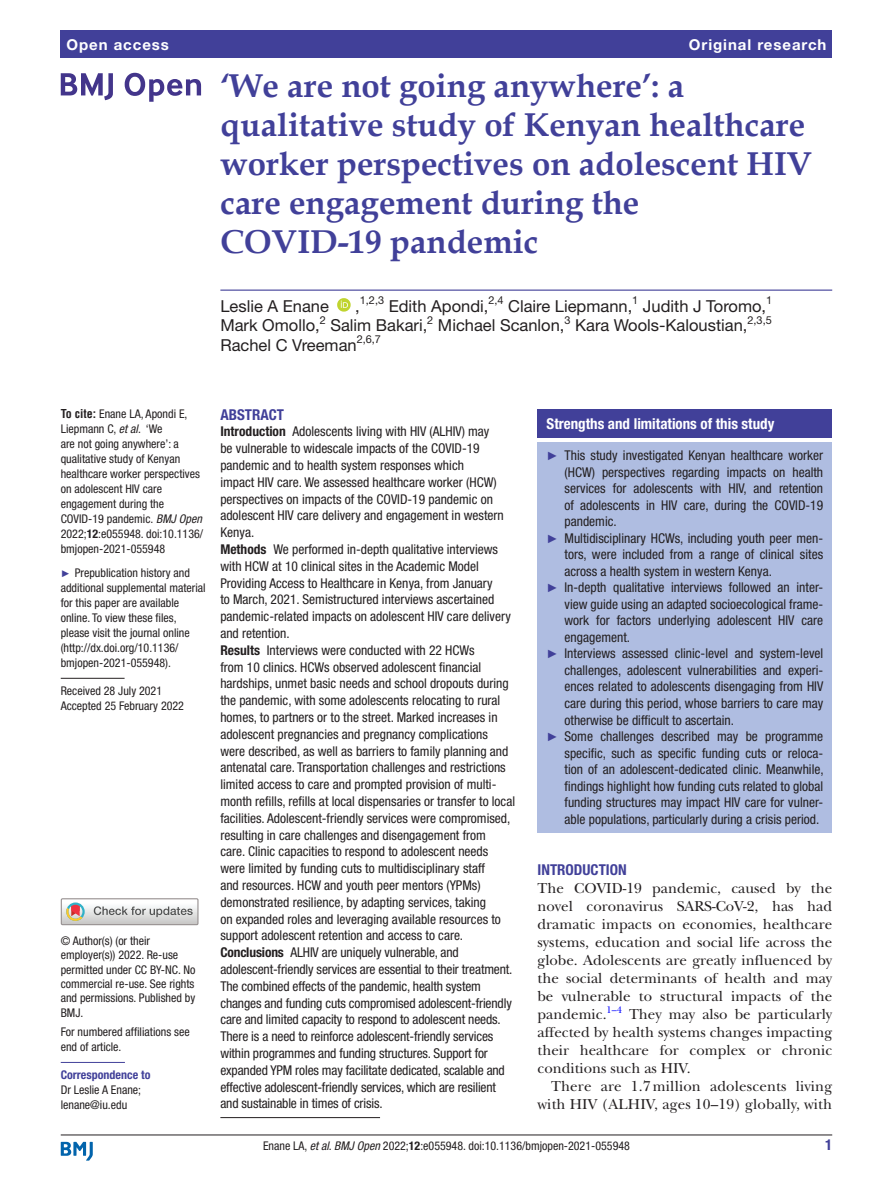
<style>
.page{position:relative;width:893px;height:1191px;background:#fff}
.page>*{position:absolute;margin:0;border:0;box-sizing:border-box;transform-origin:0 0}
.t1{font:700 33px/39px "Book Antiqua";color:#414099}
.t2{font:16.5px "Helvetica Neue LT Std";color:#231f20}
.t3{font:15px/18px "New Baskerville";color:#231f20;text-align:justify}
.t4{font:700 condensed 15px "Helvetica Neue LT Std";color:#fff}
.t5{font:700 15px "Helvetica Neue LT Std";letter-spacing:.065em;color:#fff}
.t6{font:700 condensed 15px "Helvetica Neue LT Std";color:#414099}
.t7{font:condensed 13.5px/16.8px "Helvetica Neue LT Std";color:#231f20}
.t8{font:condensed 12px/15px "Helvetica Neue LT Std";color:#231f20}
.t9{font:700 condensed 12px "Helvetica Neue LT Std";color:#414099}
.t10{font:10.95px "Helvetica Neue LT Std";color:#231f20}
.s1{font-family:"Helvetica LT Std";font-weight:700}
.s2{font-style:italic}
.s3{font-weight:700}
.s4{font-family:"Arial";font-stretch:normal;font-size:9.75px;color:#414099}
.s5{font-family:"Arial";font-stretch:normal;font-size:12px;color:#414099}
</style>
<div class="page">
<hr style="left:61px;top:1134px;width:771px;height:1px;background:#231f20">
<svg style="left:61px;top:1141px;width:32px;height:19px"></svg>
<div style="left:61px;top:31px;width:771px;height:27px;background:#414099"></div>
<hr style="left:220px;top:289px;width:612px;height:2px;background:#414099">
<svg style="left:337px;top:298px;width:14px;height:14px"></svg>
<hr style="left:61px;top:678px;width:64px;height:1px;background:#231f20">
<hr style="left:61px;top:1062px;width:64px;height:1px;background:#414099">
<svg style="left:61px;top:73px;width:52px;height:27px"></svg>
<svg style="left:125px;top:73px;width:76px;height:29px"></svg>
<div style="left:61px;top:898px;width:138px;height:27px;border:1px solid #969090"></div>
<svg style="left:61px;top:898px;width:137px;height:26px"></svg>
<hr style="left:220px;top:1117px;width:160px;height:1px;background:#231f20">
<div style="left:538px;top:409px;width:294px;height:29px;background:#414099"></div>
<div style="left:538px;top:442px;width:294px;height:390px;background:#afbde1"></div>
<p class="t5" style="left:66px;top:35px;width:104px">Open access</p>
<p class="t5" style="left:689px;top:35px;width:139px">Original research</p>
<h1 class="t1" style="left:220px;top:66px;width:594px">‘We are not going anywhere’: a qualitative study of Kenyan healthcare worker perspectives on adolescent HIV care engagement during the<br>COVID-19 pandemic</h1>
<p class="t2" style="left:220px;top:296px;width:110px">Leslie A Enane</p>
<p class="t2" style="left:355px;top:296px;width:6px">,</p>
<p class="t10" style="left:360px;top:294px;width:26px">1,2,3</p>
<p class="t2" style="left:389px;top:296px;width:101px">Edith Apondi,</p>
<p class="t10" style="left:488px;top:294px;width:17px">2,4</p>
<p class="t2" style="left:508px;top:296px;width:126px">Claire Liepmann,</p>
<p class="t10" style="left:632px;top:294px;width:8px">1</p>
<p class="t2" style="left:643px;top:296px;width:125px">Judith J Toromo,</p>
<p class="t10" style="left:766px;top:294px;width:8px">1</p>
<p class="t2" style="left:220px;top:315px;width:101px">Mark Omollo,</p>
<p class="t10" style="left:320px;top:313px;width:8px">2</p>
<p class="t2" style="left:330px;top:315px;width:98px">Salim Bakari,</p>
<p class="t10" style="left:427px;top:313px;width:8px">2</p>
<p class="t2" style="left:438px;top:315px;width:128px">Michael Scanlon,</p>
<p class="t10" style="left:564px;top:313px;width:8px">3</p>
<p class="t2" style="left:575px;top:315px;width:174px">Kara Wools-Kaloustian,</p>
<p class="t10" style="left:747px;top:313px;width:26px">2,3,5</p>
<p class="t2" style="left:220px;top:335px;width:138px">Rachel C Vreeman</p>
<p class="t10" style="left:357px;top:333px;width:26px">2,6,7</p>
<p class="t8" style="left:61px;top:406px;width:144px"><span class="s1">To cite:</span> Enane LA, Apondi E,<br>Liepmann C, <span class="s2">et al</span>. ‘We<br>are not going anywhere’: a qualitative study of Kenyan healthcare worker perspectives on adolescent HIV care engagement during the<br>COVID-19 pandemic. <span class="s2">BMJ Open<br></span>2022;<span class="s3">12</span>:e055948. doi:10.1136/ bmjopen-2021-055948</p>
<p class="t8" style="left:61px;top:565px;width:146px"><span class="s4">►</span> Prepublication history and additional supplemental material for this paper are available online. To view these files, please visit the journal online (http://dx.doi.org/10.1136/ bmjopen-2021-055948).</p>
<p class="t8" style="left:61px;top:683px;width:125px">Received 28 July 2021<br>Accepted 25 February 2022</p>
<p class="t8" style="left:61px;top:933px;width:136px;line-height:14.4px">© Author(s) (or their employer(s)) 2022. Re-use permitted under CC BY-NC. No commercial re-use. See rights and permissions. Published by<br>BMJ.</p>
<p class="t8" style="left:61px;top:1024px;width:130px">For numbered affiliations see end of article.</p>
<p class="t9" style="left:61px;top:1067px;width:91px">Correspondence to</p>
<p class="t8" style="left:61px;top:1082px;width:82px">Dr Leslie A Enane; lenane@iu.edu</p>
<p class="t6" style="left:220px;top:405px;width:65px">ABSTRACT</p>
<p class="t7" style="left:220px;top:423px;width:296px"><span class="s3">Introduction</span> Adolescents living with HIV (ALHIV) may<br>be vulnerable to widescale impacts of the COVID-19 pandemic and to health system responses which<br>impact HIV care. We assessed healthcare worker (HCW) perspectives on impacts of the COVID-19 pandemic on adolescent HIV care delivery and engagement in western Kenya.<br><span class="s3">Methods</span> We performed in-depth qualitative interviews with HCW at 10 clinical sites in the Academic Model Providing Access to Healthcare in Kenya, from January<br>to March, 2021. Semistructured interviews ascertained pandemic-related impacts on adolescent HIV care delivery and retention.<br><span class="s3">Results</span> Interviews were conducted with 22 HCWs<br>from 10 clinics. HCWs observed adolescent financial hardships, unmet basic needs and school dropouts during the pandemic, with some adolescents relocating to rural homes, to partners or to the street. Marked increases in adolescent pregnancies and pregnancy complications were described, as well as barriers to family planning and antenatal care. Transportation challenges and restrictions limited access to care and prompted provision of multi&shy;month refills, refills at local dispensaries or transfer to local facilities. Adolescent-friendly services were compromised, resulting in care challenges and disengagement from<br>care. Clinic capacities to respond to adolescent needs were limited by funding cuts to multidisciplinary staff<br>and resources. HCW and youth peer mentors (YPMs) demonstrated resilience, by adapting services, taking<br>on expanded roles and leveraging available resources to support adolescent retention and access to care.<br><span class="s3">Conclusions</span> ALHIV are uniquely vulnerable, and adolescent-friendly services are essential to their treatment.<br>The combined effects of the pandemic, health system changes and funding cuts compromised adolescent-friendly care and limited capacity to respond to adolescent needs.<br>There is a need to reinforce adolescent-friendly services within programmes and funding structures. Support for expanded YPM roles may facilitate dedicated, scalable and effective adolescent-friendly services, which are resilient and sustainable in times of crisis.</p>
<p class="t4" style="left:547px;top:414px;width:229px">Strengths and limitations of this study</p>
<p class="t7" style="left:547px;top:447px;width:278px"><span class="s5">►</span> This study investigated Kenyan healthcare worker</p>
<p class="t7" style="left:565px;top:463px;width:260px">(HCW) perspectives regarding impacts on health</p>
<p class="t7" style="left:565px;top:480px;width:260px">services for adolescents with HIV, and retention</p>
<p class="t7" style="left:565px;top:496px;width:260px">of adolescents in HIV care, during the COVID-19</p>
<p class="t7" style="left:565px;top:513px;width:54px">pandemic.</p>
<p class="t7" style="left:547px;top:529px;width:278px"><span class="s5">►</span> Multidisciplinary HCWs, including youth peer men-</p>
<p class="t7" style="left:565px;top:546px;width:260px">tors, were included from a range of clinical sites</p>
<p class="t7" style="left:565px;top:562px;width:209px">across a health system in western Kenya.</p>
<p class="t7" style="left:547px;top:579px;width:278px"><span class="s5">►</span> In-depth qualitative interviews followed an inter-</p>
<p class="t7" style="left:565px;top:595px;width:260px">view guide using an adapted socioecological frame-</p>
<p class="t7" style="left:565px;top:612px;width:260px">work for factors underlying adolescent HIV care</p>
<p class="t7" style="left:565px;top:628px;width:67px">engagement.</p>
<p class="t7" style="left:547px;top:645px;width:278px"><span class="s5">►</span> Interviews assessed clinic-level and system-level</p>
<p class="t7" style="left:565px;top:661px;width:260px">challenges, adolescent vulnerabilities and experi-</p>
<p class="t7" style="left:565px;top:678px;width:260px">ences related to adolescents disengaging from HIV</p>
<p class="t7" style="left:565px;top:694px;width:260px">care during this period, whose barriers to care may</p>
<p class="t7" style="left:565px;top:711px;width:171px">otherwise be difficult to ascertain.</p>
<p class="t7" style="left:547px;top:727px;width:278px"><span class="s5">►</span> Some challenges described may be programme</p>
<p class="t7" style="left:565px;top:744px;width:260px">specific, such as specific funding cuts or reloca-</p>
<p class="t7" style="left:565px;top:760px;width:261px">tion of an adolescent-dedicated clinic. Meanwhile,</p>
<p class="t7" style="left:565px;top:777px;width:260px">findings highlight how funding cuts related to global</p>
<p class="t7" style="left:565px;top:793px;width:260px">funding structures may impact HIV care for vulner-</p>
<p class="t7" style="left:565px;top:810px;width:256px">able populations, particularly during a crisis period.</p>
<p class="t6" style="left:538px;top:861px;width:91px">INTRODUCTION</p>
<p class="t3" style="left:538px;top:879px;width:296px">The COVID-19 pandemic, caused by the novel coronavirus SARS-CoV-2, has had dramatic impacts on economies, healthcare systems, education and social life across the globe. Adolescents are greatly influenced by the social determinants of health and may be vulnerable to structural impacts of the pandemic.<sup>1–4</sup></p>
<p class="t3" style="left:538px;top:1005px;width:296px;text-indent:91px">They may also be particularly affected by health systems changes impacting their healthcare for complex or chronic conditions such as HIV.</p>
<p class="t3" style="left:538px;top:1077px;width:296px;text-align:right">There are 1.7 million adolescents living with HIV (ALHIV, ages 10–19) globally, with</p>
<p class="t8" style="left:263px;top:1137px;width:368px">Enane LA, <span class="s2">et al</span>. <span class="s2">BMJ Open</span> 2022;<span class="s3">12</span>:e055948. doi:10.1136/bmjopen-2021-055948</p>
<p class="t6" style="left:825px;top:1135px;width:9px">1</p>
</div>
